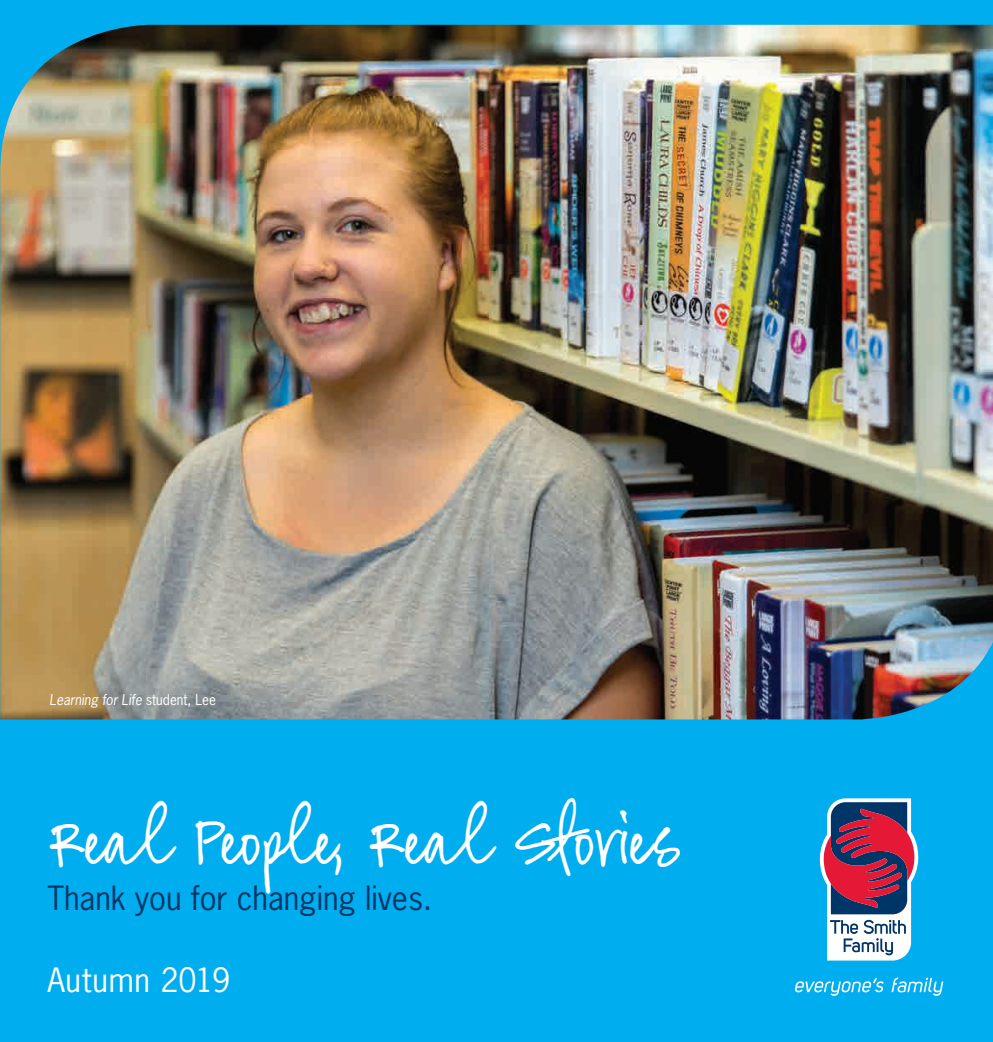
<style>
.page{position:relative;width:993px;height:1042px;background:#fff}
.page>*{position:absolute;margin:0;border:0;box-sizing:border-box;transform-origin:0 0}
.t1{font:49px "FG Jasmine 2";color:#fff}
.t2{font:31.5px "News Gothic Std";color:#003667}
.t3{font:31.5px "News Gothic Std";letter-spacing:.02em;color:#fff}
.t4{font:italic 14px "News Gothic Std";color:#fff;scale:.96 1}
.s1{font-style:normal}
</style>
<div class="page">
<div style="left:0;top:0;width:992px;height:1042px;background:#00aeef"></div>
<svg style="left:794px;top:798px;width:149px;height:198px"></svg>
<img style="left:0;top:25px;width:992px;height:694px">
<p class="t4" style="left:50px;top:690px;width:175px">Learning for Life <span class="s1">student, Lee</span></p>
<h1 class="t1" style="left:50px;top:818px;width:630px">Real People, Real Stories</h1>
<h2 class="t2" style="left:47px;top:877px;width:386px">Thank you for changing lives.</h2>
<h2 class="t3" style="left:47px;top:960px;width:184px">Autumn 2019</h2>
</div>
